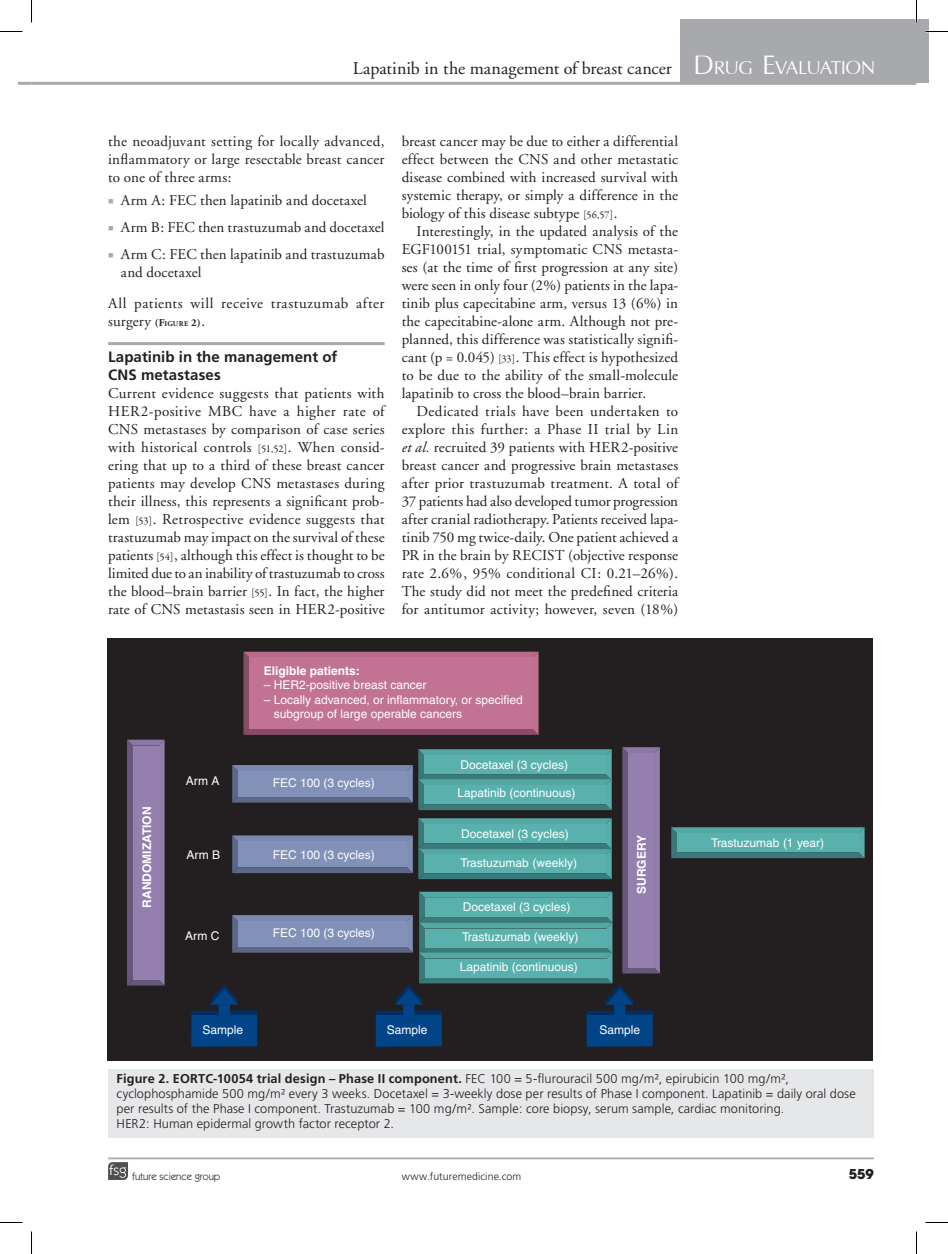
<style>
.page{position:relative;width:948px;height:1254px;background:#fff}
.page>*{position:absolute;margin:0;border:0;box-sizing:border-box;transform-origin:0 0}
.t1{font:29.4px "Iris UPC";letter-spacing:-.025em;color:#fff}
.t2{font:18px "Adobe Garamond";color:#231f20}
.t3{font:15px/18px "Adobe Garamond";letter-spacing:.01em;color:#231f20;text-align:justify}
.t4{font:15px/18px "Adobe Garamond";letter-spacing:.035em;color:#231f20}
.t5{font:700 15px/18px "Frutiger";letter-spacing:.005em;color:#231f20}
.t6{font:700 13.5px "Avant Garde";color:#231f20}
.t7{font:300 12.75px/15px "Frutiger";letter-spacing:.005em;color:#231f20}
.t8{font:12px/14.4px "Helvetica";color:#fff}
.t9{font:700 12px "Helvetica";color:#fff}
.t10{font:300 10.5px "Frutiger";letter-spacing:.01em;color:#231f20}
.t11{font:10.5px "Itc Kabel";color:#231f20}
.s1{font-size:42px}
.s2{color:#a8a9ad}
.s3{font-weight:700;font-size:10.5px}
.s4{font-weight:700;font-size:7.35px}
.s5{font-family:"Garamond Premr Pro";font-size:10.5px}
.s6{font-style:italic}
.s7{font-weight:700}
</style>
<div class="page">
<svg style="left:19px;top:82px;width:12px;height:3px"></svg>
<hr style="left:108px;top:1157px;width:765px;height:2px;background:#a8a9ad">
<svg style="left:108px;top:1162px;width:20px;height:18px"></svg>
<hr style="left:32px;top:82px;width:884px;height:3px;background:#a8a9ad">
<div style="left:680px;top:19px;width:249px;height:64px;background:#a8a9ad"></div>
<hr style="left:108px;top:342px;width:276px;height:3px;background:#a8a9ad">
<div style="left:107px;top:639px;width:765px;height:422px;background:#231f20"></div>
<svg style="left:671px;top:827px;width:193px;height:31px;background:#458d8b"></svg>
<div style="left:677px;top:833px;width:181px;height:19px;background:#59b1ad"></div>
<svg style="left:243px;top:652px;width:295px;height:83px;background:#9e5c78"></svg>
<div style="left:249px;top:658px;width:283px;height:71px;background:#c27293"></div>
<svg style="left:127px;top:739px;width:37px;height:246px;background:#7a6890"></svg>
<div style="left:133px;top:745px;width:25px;height:234px;background:#947fae"></div>
<svg style="left:191px;top:747px;width:468px;height:299px"></svg>
<div style="left:108px;top:1069px;width:765px;height:68px;background:#e6e7e9"></div>
<hr style="left:915px;top:0;width:2px;height:23px;background:#fff">
<svg style="left:0;top:31px;width:22px;height:1px"></svg>
<svg style="left:925px;top:31px;width:22px;height:1px"></svg>
<svg style="left:0;top:1222px;width:22px;height:1px"></svg>
<svg style="left:925px;top:1222px;width:22px;height:1px"></svg>
<svg style="left:31px;top:0;width:1px;height:23px"></svg>
<svg style="left:31px;top:1231px;width:1px;height:23px"></svg>
<svg style="left:916px;top:0;width:1px;height:23px"></svg>
<svg style="left:916px;top:1231px;width:1px;height:23px"></svg>
<p class="t2" style="left:353px;top:59px;width:320px">Lapatinib in the management of breast cancer</p>
<h1 class="t1" style="left:693px;top:46px;width:184px"><span class="s1">D</span>rug <span class="s1">E</span>valuation</h1>
<p class="t3" style="left:108px;top:133px;width:278px">the neoadjuvant setting for locally advanced, inflammatory or large resectable breast cancer to one of three arms:</p>
<p class="t3" style="left:108px;top:191px;width:260px"><span class="s2">■</span> Arm A: FEC then lapatinib and docetaxel</p>
<p class="t3" style="left:108px;top:218px;width:278px"><span class="s2">■</span> Arm B: FEC then trastuzumab and docetaxel</p>
<p class="t3" style="left:121px;top:245px;width:265px;text-indent:-13px"><span class="s2">■</span> Arm C: FEC then lapatinib and trastuzumab and docetaxel</p>
<p class="t4" style="left:108px;top:295px;width:278px">All patients will receive trastuzumab after surgery <span class="s3">(F</span><span class="s4">IGURE</span> <span class="s3">2)</span>.</p>
<p class="t5" style="left:108px;top:348px;width:231px">Lapatinib in the management of<br>CNS metastases</p>
<p class="t3" style="left:108px;top:385px;width:278px">Current evidence suggests that patients with HER2-positive MBC have a higher rate of CNS metastases by comparison of case series with historical controls <span class="s5">[51,52]</span>. When consid&shy;ering that up to a third of these breast cancer patients may develop CNS metastases during their illness, this represents a significant prob&shy;lem <span class="s5">[53]</span>. Retrospective evidence suggests that trastuzumab may impact on the survival of these patients <span class="s5">[54]</span>, although this effect is thought to be limited due to an inability of trastuzumab to cross the blood–brain barrier <span class="s5">[55]</span>. In fact, the higher rate of CNS metastasis seen in HER2-positive</p>
<p class="t3" style="left:401px;top:133px;width:278px">breast cancer may be due to either a differential effect between the CNS and other metastatic disease combined with increased survival with systemic therapy, or simply a difference in the biology of this disease subtype <span class="s5">[56,57]</span>.</p>
<p class="t3" style="left:401px;top:223px;width:278px;text-indent:15px">Interestingly, in the updated analysis of the EGF100151 trial, symptomatic CNS metasta&shy;ses (at the time of first progression at any site) were seen in only four (2%) patients in the lapa&shy;tinib plus capecitabine arm, versus 13 (6%) in the capecitabine-alone arm. Although not pre&shy;planned, this difference was statistically signifi&shy;cant (p = 0.045) <span class="s5">[33]</span>. This effect is hypothesized to be due to the ability of the small-molecule lapatinib to cross the blood–brain barrier.</p>
<p class="t3" style="left:401px;top:403px;width:278px;text-indent:15px">Dedicated trials have been undertaken to explore this further: a Phase II trial by Lin <span class="s6">et al.</span> recruited 39 patients with HER2-positive breast cancer and progressive brain metastases after prior trastuzumab treatment. A total of 37 patients had also developed tumor progression after cranial radiotherapy. Patients received lapa&shy;tinib 750 mg twice-daily. One patient achieved a PR in the brain by RECIST (objective response rate 2.6%, 95% conditional CI: 0.21–26%).<br>The study did not meet the predefined criteria for antitumor activity; however, seven (18%)</p>
<p class="t9" style="left:264px;top:663px;width:98px">Eligible patients:</p>
<p class="t8" style="left:264px;top:678px;width:164px">– HER2-positive breast cancer</p>
<p class="t8" style="left:274px;top:692px;width:250px;text-indent:-10px">– Locally advanced, or inflammatory, or specified subgroup of large operable cancers</p>
<p class="t9" style="left:140px;top:907px;width:102px;rotate:-90deg">RANDOMIZATION</p>
<p class="t8" style="left:186px;top:774px;width:35px">Arm A</p>
<p class="t8" style="left:186px;top:847px;width:35px">Arm B</p>
<p class="t8" style="left:185px;top:928px;width:36px">Arm C</p>
<p class="t8" style="left:273px;top:775px;width:104px">FEC 100 (3 cycles)</p>
<p class="t8" style="left:273px;top:847px;width:104px">FEC 100 (3 cycles)</p>
<p class="t8" style="left:273px;top:925px;width:104px">FEC 100 (3 cycles)</p>
<p class="t8" style="left:460px;top:757px;width:109px">Docetaxel (3 cycles)</p>
<p class="t8" style="left:457px;top:785px;width:120px">Lapatinib (continuous)</p>
<p class="t8" style="left:461px;top:826px;width:109px">Docetaxel (3 cycles)</p>
<p class="t8" style="left:460px;top:855px;width:118px">Trastuzumab (weekly)</p>
<p class="t8" style="left:462px;top:899px;width:109px">Docetaxel (3 cycles)</p>
<p class="t8" style="left:462px;top:929px;width:118px">Trastuzumab (weekly)</p>
<p class="t8" style="left:459px;top:959px;width:120px">Lapatinib (continuous)</p>
<p class="t9" style="left:634px;top:894px;width:60px;rotate:-90deg">SURGERY</p>
<p class="t8" style="left:711px;top:835px;width:114px">Trastuzumab (1 year)</p>
<p class="t8" style="left:202px;top:1022px;width:42px">Sample</p>
<p class="t8" style="left:387px;top:1022px;width:42px">Sample</p>
<p class="t8" style="left:599px;top:1022px;width:42px">Sample</p>
<p class="t7" style="left:117px;top:1071px;width:740px"><span class="s7">Figure 2. EORTC-10054 trial design – Phase II component.</span> FEC 100 = 5-flurouracil 500 mg/m², epirubicin 100 mg/m², cyclophosphamide 500 mg/m² every 3 weeks. Docetaxel = 3-weekly dose per results of Phase I component. Lapatinib = daily oral dose per results of the Phase I component. Trastuzumab = 100 mg/m². Sample: core biopsy, serum sample, cardiac monitoring.<br>HER2: Human epidermal growth factor receptor 2.</p>
<p class="t11" style="left:132px;top:1170px;width:90px">future science group</p>
<p class="t10" style="left:401px;top:1170px;width:121px">www.futuremedicine.com</p>
<p class="t6" style="left:848px;top:1164px;width:27px">559</p>
</div>
